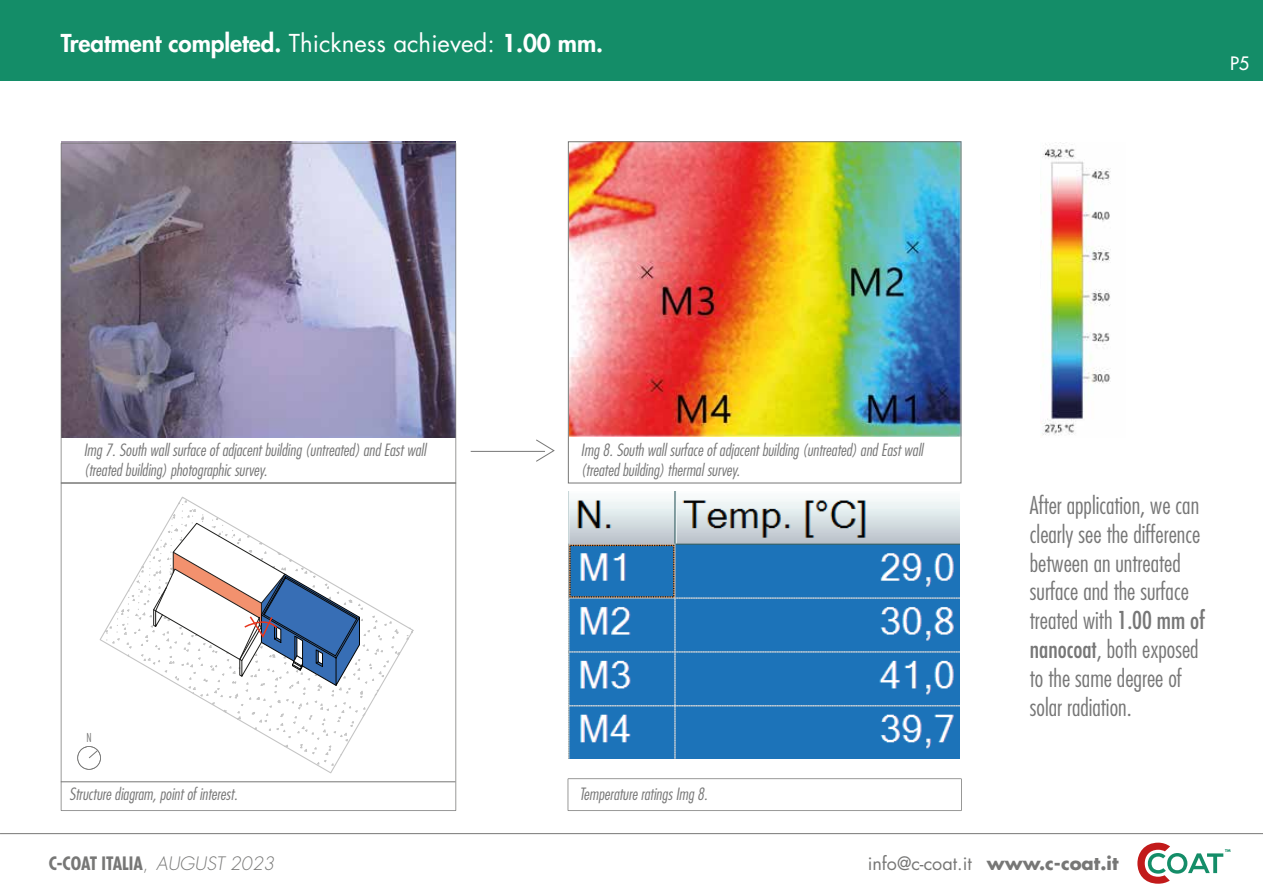
<style>
.page{position:relative;width:1263px;height:893px;background:#fff}
.page>*{position:absolute;margin:0;border:0;box-sizing:border-box;transform-origin:0 0}
.t1{font:300 condensed 24px/28.8px "Futura Std";color:#777}
.t2{font:800 24px "Futura Std";color:#fff}
.t3{font:18px "Futura Std";color:#777776}
.t4{font:700 condensed 18px "Futura Std";color:#777776}
.t5{font:500 18px "Futura Std";color:#fff}
.t6{font:italic 300 condensed 16.5px/19.8px "Futura Std";color:#777}
.t7{font:300 condensed 12px "Futura Std";color:#777776}
.t8{font:700 3.75px "Futura Std";color:#148d68}
.s1{font-weight:400}
.s2{font-weight:300;font-stretch:normal}
.s3{font-weight:300;font-style:italic;font-stretch:normal}
.s4{font-weight:700}
</style>
<div class="page">
<svg style="left:1137px;top:843px;width:86px;height:41px"></svg>
<img style="left:1040px;top:142px;width:71px;height:294px">
<img style="left:570px;top:143px;width:389px;height:294px">
<img style="left:568px;top:492px;width:392px;height:266px">
<hr style="left:0;top:833px;width:1263px;height:1px;background:#777776">
<div style="left:0;top:0;width:1263px;height:80px;background:#148d68"></div>
<svg style="left:61px;top:143px;width:395px;height:339px;background:#9892a7"></svg>
<svg style="left:61px;top:482px;width:395px;height:329px"></svg>
<div style="left:568px;top:141px;width:393px;height:342px;border:1px solid #777776"></div>
<hr style="left:471px;top:451px;width:74px;height:1px;background:#777776">
<svg style="left:535px;top:439px;width:20px;height:23px"></svg>
<hr style="left:61px;top:781px;width:394px;height:1px;background:#777776">
<svg style="left:568px;top:778px;width:394px;height:33px"></svg>
<svg style="left:76px;top:497px;width:337px;height:273px"></svg>
<h1 class="t2" style="left:61px;top:28px;width:544px">Treatment completed. <span class="s1">Thickness achieved:</span> 1.00 mm.</h1>
<p class="t5" style="left:1230px;top:52px;width:21px">P5</p>
<p class="t6" style="left:84px;top:441px;width:344px">Img 7. South wall surface of adjacent building (untreated) and East wall (treated building) photographic survey.</p>
<p class="t6" style="left:581px;top:441px;width:344px">Img 8. South wall surface of adjacent building (untreated) and East wall (treated building) thermal survey.</p>
<p class="t7" style="left:86px;top:731px;width:7px">N</p>
<p class="t6" style="left:69px;top:785px;width:170px">Structure diagram, point of interest.</p>
<p class="t6" style="left:579px;top:785px;width:130px">Temperature ratings Img 8.</p>
<h1 class="t1" style="left:1030px;top:491px;width:177px">After application, we can clearly see the difference between an untreated surface and the surface treated with <span class="s1">1.00 mm of nanocoat</span>, both exposed to the same degree of solar radiation.</h1>
<p class="t4" style="left:49px;top:852px;width:227px">C-COAT ITALIA<span class="s2">,</span> <span class="s3">AUGUST 2023</span></p>
<p class="t3" style="left:868px;top:852px;width:252px">info@c-coat.it <span class="s4">www.c-coat.it</span></p>
<p class="t8" style="left:1225px;top:848px;width:7px">TM</p>
</div>
